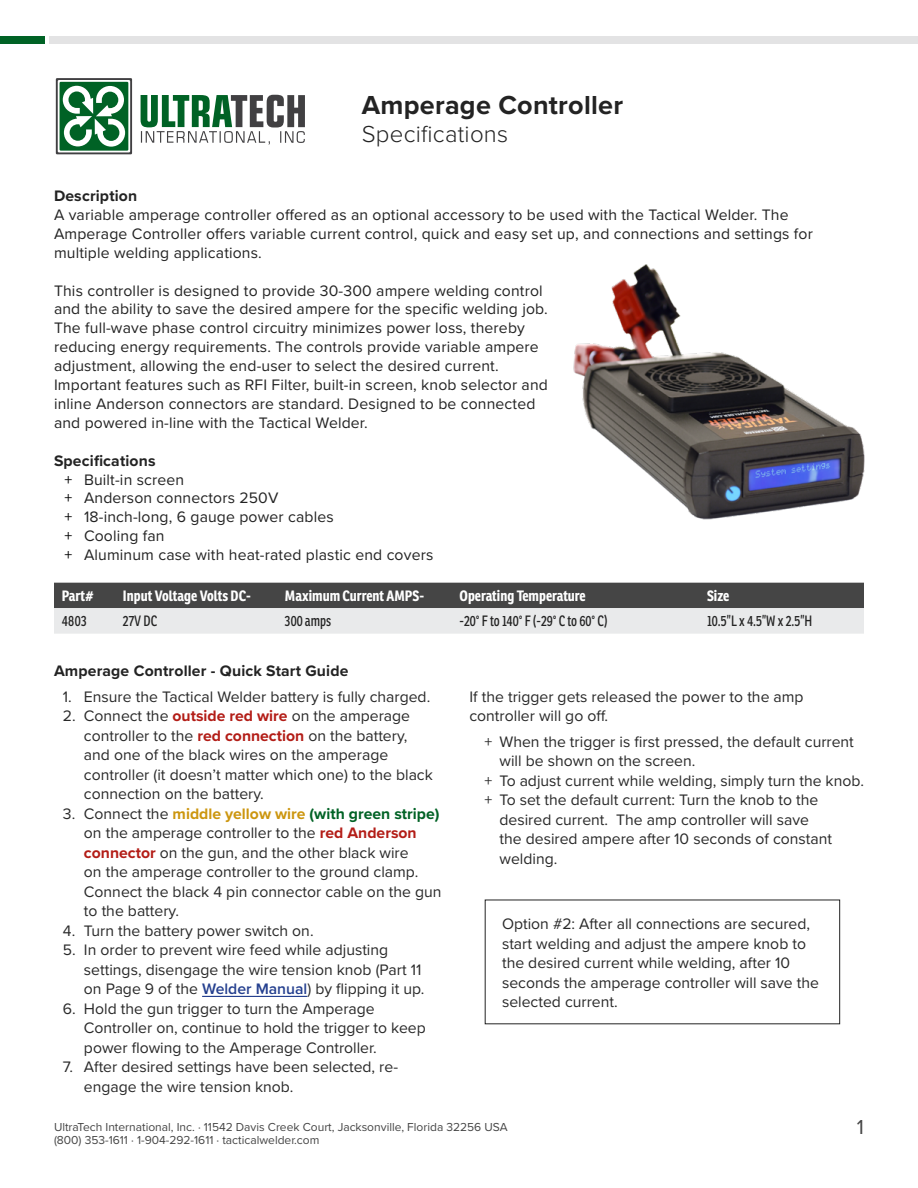
<style>
.page{position:relative;width:918px;height:1188px;background:#fff}
.page>*{position:absolute;margin:0;border:0;box-sizing:border-box;transform-origin:0 0}
.t1{font:700 27px "Proxima Nova";letter-spacing:.01em;color:#232323}
.t2{font:300 24px "Proxima Nova";letter-spacing:.01em;color:#232323}
.t3{font:21px "Proxima Nova";color:#454545}
.t4{font:15.75px/19.5px "Proxima Nova";color:#292929}
.t5{font:15.75px/18.9px "Proxima Nova";letter-spacing:.01em;color:#232323}
.t6{font:700 15.75px "Proxima Nova";letter-spacing:.01em;color:#232323}
.t7{font:700 14.55px "Ronnia Cond";color:#fff}
.t8{font:14.55px "Ronnia Cond";color:#232323;scale:.9 1}
.t9{font:12px/13.5px "Proxima Nova";color:#454545}
.s1{font-weight:700}
.s2{color:#000}
.s3{font-weight:700;color:#b31d17}
.s4{font-weight:700;color:#cc960f}
.s5{font-weight:700;color:#006225}
.s6{font-weight:600;color:#25408f}
</style>
<div class="page">
<svg style="left:141px;top:95px;width:164px;height:50px"></svg>
<svg style="left:56px;top:78px;width:76px;height:76px"></svg>
<svg style="left:58px;top:80px;width:72px;height:72px"></svg>
<div style="left:60px;top:82px;width:68px;height:69px;background:#006225"></div>
<svg style="left:63px;top:86px;width:62px;height:61px"></svg>
<div style="left:49px;top:36px;width:869px;height:8px;background:#e3e3e4"></div>
<div style="left:0;top:36px;width:45px;height:8px;background:#006225"></div>
<svg style="left:54px;top:583px;width:810px;height:51px;background:#989999"></svg>
<img style="left:573px;top:264px;width:292px;height:256px">
<hr style="left:202px;top:996px;width:105px;height:1px;background:#25408f">
<h1 class="t1" style="left:362px;top:85px;width:263px">Amperage Controller</h1>
<h2 class="t2" style="left:362px;top:117px;width:148px">Specifications</h2>
<p class="t6" style="left:54px;top:184px;width:85px">Description</p>
<p class="t5" style="left:54px;top:205px;width:760px">A variable amperage controller offered as an optional accessory to be used with the Tactical Welder. The<br>Amperage Controller offers variable current control, quick and easy set up, and connections and settings for multiple welding applications.</p>
<p class="t5" style="left:54px;top:280px;width:496px">This controller is designed to provide 30-300 ampere welding control and the ability to save the desired ampere for the specific welding job.<br>The full-wave phase control circuitry minimizes power loss, thereby reducing energy requirements. The controls provide variable ampere adjustment, allowing the end-user to select the desired current.<br>Important features such as RFI Filter, built-in screen, knob selector and inline Anderson connectors are standard. Designed to be connected and powered in-line with the Tactical Welder.</p>
<p class="t5" style="left:65px;top:450px;width:370px;text-indent:-11px"><span class="s1">Specifications<br></span><span class="s2">+</span> Built-in screen<br><span class="s2">+</span> Anderson connectors 250V<br><span class="s2">+</span> 18-inch-long, 6 gauge power cables<br><span class="s2">+</span> Cooling fan<br><span class="s2">+</span> Aluminum case with heat-rated plastic end covers</p>
<p class="t7" style="left:62px;top:586px;width:34px">Part#</p>
<p class="t7" style="left:123px;top:586px;width:130px">Input Voltage Volts DC-</p>
<p class="t7" style="left:285px;top:586px;width:141px">Maximum Current AMPS-</p>
<p class="t7" style="left:460px;top:586px;width:128px">Operating Temperature</p>
<p class="t7" style="left:707px;top:586px;width:24px">Size</p>
<p class="t8" style="left:62px;top:612px;width:29px">4803</p>
<p class="t8" style="left:123px;top:612px;width:40px">27V DC</p>
<p class="t8" style="left:285px;top:612px;width:53px">300 amps</p>
<p class="t8" style="left:460px;top:612px;width:166px">-20° F to 140° F (-29° C to 60° C)</p>
<p class="t8" style="left:707px;top:612px;width:119px">10.5”L x 4.5”W x 2.5”H</p>
<p class="t6" style="left:54px;top:659px;width:296px">Amperage Controller - Quick Start Guide</p>
<p class="t4" style="left:63px;top:686px;width:369px">1. Ensure the Tactical Welder battery is fully charged.</p>
<p class="t4" style="left:84px;top:705px;width:350px;text-indent:-21px">2. Connect the <span class="s3">outside red wire</span> on the amperage controller to the <span class="s3">red connection</span> on the battery, and one of the black wires on the amperage controller (it doesn’t matter which one) to the black connection on the battery.</p>
<p class="t4" style="left:84px;top:803px;width:359px;text-indent:-21px">3. Connect the <span class="s4">middle yellow wire</span> <span class="s5">(with green stripe) </span>on the amperage controller to the <span class="s3">red Anderson connector</span> on the gun, and the other black wire<br>on the amperage controller to the ground clamp.<br>Connect the black 4 pin connector cable on the gun to the battery.</p>
<p class="t4" style="left:63px;top:920px;width:252px">4. Turn the battery power switch on.</p>
<p class="t4" style="left:84px;top:939px;width:342px;text-indent:-21px">5. In order to prevent wire feed while adjusting settings, disengage the wire tension knob (Part 11 on Page 9 of the <span class="s6">Welder Manual</span>) by flipping it up.</p>
<p class="t4" style="left:84px;top:998px;width:343px;text-indent:-21px">6. Hold the gun trigger to turn the Amperage<br>Controller on, continue to hold the trigger to keep power flowing to the Amperage Controller.</p>
<p class="t4" style="left:84px;top:1056px;width:316px;text-indent:-21px">7. After desired settings have been selected, re&shy;engage the wire tension knob.</p>
<p class="t4" style="left:470px;top:686px;width:336px">If the trigger gets released the power to the amp controller will go off.</p>
<p class="t4" style="left:485px;top:731px;width:371px">+ When the trigger is first pressed, the default current</p>
<p class="t4" style="left:500px;top:750px;width:197px">will be shown on the screen.</p>
<p class="t4" style="left:485px;top:770px;width:381px">+ To adjust current while welding, simply turn the knob.</p>
<p class="t4" style="left:485px;top:789px;width:336px">+ To set the default current: Turn the knob to the</p>
<p class="t4" style="left:500px;top:809px;width:311px">desired current. The amp controller will save</p>
<p class="t4" style="left:500px;top:828px;width:334px">the desired ampere after 10 seconds of constant</p>
<p class="t4" style="left:500px;top:848px;width:59px">welding.</p>
<p class="t4" style="left:502px;top:913px;width:319px">Option #2: After all connections are secured, start welding and adjust the ampere knob to the desired current while welding, after 10 seconds the amperage controller will save the selected current.</p>
<p class="t9" style="left:54px;top:1120px;width:455px">UltraTech International, Inc. · 11542 Davis Creek Court, Jacksonville, Florida 32256 USA (800) 353-1611 · 1-904-292-1611 · tacticalwelder.com</p>
<h3 class="t3" style="left:857px;top:1111px;width:9px">1</h3>
</div>
